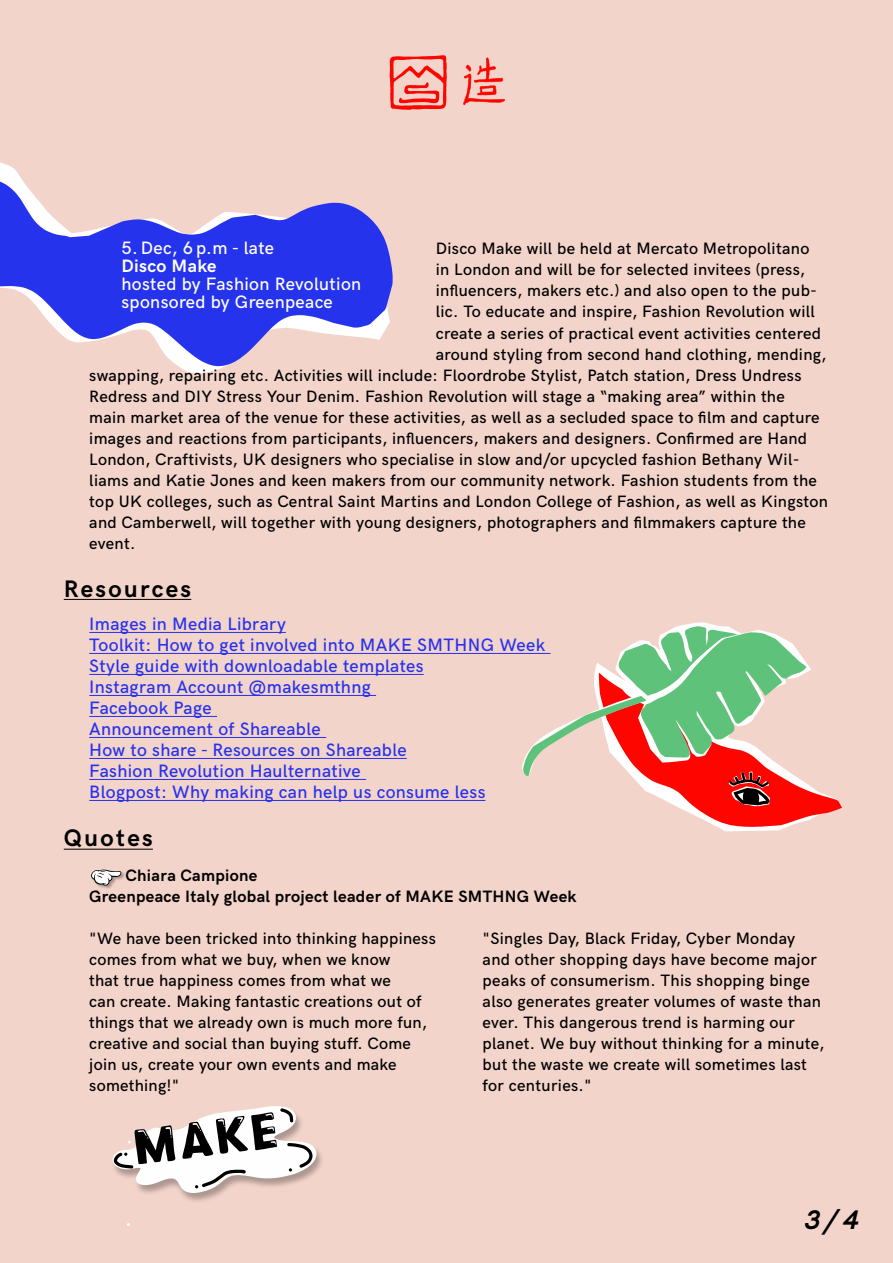
<style>
.page{position:relative;width:893px;height:1263px;background:#f3d4ca}
.page>*{position:absolute;margin:0;border:0;box-sizing:border-box;transform-origin:0 0}
.t1{font:italic 700 27px "HK Grotesk";color:#000}
.t2{font:700 24px "HK Grotesk";letter-spacing:.1em;color:#000}
.t3{font:500 18px/21px "HK Grotesk";letter-spacing:.02em;color:#2632ed}
.t4{font:500 18px/18px "HK Grotesk";letter-spacing:.02em;color:#fff}
.t5{font:700 18px "HK Grotesk";letter-spacing:.02em;color:#fff}
.t6{font:500 16.5px/21px "HK Grotesk";letter-spacing:.02em;color:#000}
.t7{font:700 16.5px/21px "HK Grotesk";letter-spacing:.02em;color:#000}
</style>
<div class="page">
<div style="left:371px;top:35px;width:151px;height:87px;background:#f3d4ca;border-radius:6px"></div>
<svg style="left:393px;top:55px;width:54px;height:55px"></svg>
<svg style="left:463px;top:57px;width:42px;height:48px"></svg>
<svg style="left:0;top:366px;width:390px;height:7px;fill:#f3d4ca"></svg>
<svg style="left:0;top:55px;width:393px;height:311px;fill:#f3d4ca"></svg>
<hr style="left:64px;top:599px;width:127px;height:1px;background:#000">
<hr style="left:89px;top:632px;width:197px;height:1px;background:#2632ed">
<hr style="left:89px;top:653px;width:462px;height:1px;background:#2632ed">
<hr style="left:89px;top:674px;width:335px;height:1px;background:#2632ed">
<hr style="left:89px;top:695px;width:287px;height:1px;background:#2632ed">
<hr style="left:89px;top:716px;width:128px;height:1px;background:#2632ed">
<hr style="left:89px;top:737px;width:237px;height:1px;background:#2632ed">
<hr style="left:89px;top:758px;width:318px;height:1px;background:#2632ed">
<hr style="left:89px;top:779px;width:277px;height:1px;background:#2632ed">
<hr style="left:89px;top:800px;width:396px;height:1px;background:#2632ed">
<hr style="left:64px;top:849px;width:89px;height:1px;background:#000">
<svg style="left:521px;top:622px;width:321px;height:209px"></svg>
<img style="left:90px;top:868px;width:36px;height:23px">
<svg style="left:91px;top:869px;width:30px;height:17px"></svg>
<div style="left:102px;top:1062px;width:238px;height:182px;background:#f3d4ca"></div>
<svg style="left:113px;top:1106px;width:204px;height:87px"></svg>
<p class="t4" style="left:121px;top:238px;width:154px">5.Dec, 6 p.m - late</p>
<p class="t5" style="left:121px;top:253px;width:97px">Disco Make</p>
<p class="t4" style="left:121px;top:274px;width:241px">hosted by Fashion Revolution sponsored by Greenpeace</p>
<p class="t6" style="left:436px;top:237px;width:375px">Disco Make will be held at Mercato Metropolitano</p>
<p class="t6" style="left:436px;top:258px;width:371px">in London and will be for selected invitees (press,</p>
<p class="t6" style="left:436px;top:279px;width:383px">influencers, makers etc.) and also open to the pub-</p>
<p class="t6" style="left:436px;top:300px;width:381px">lic. To educate and inspire, Fashion Revolution will</p>
<p class="t6" style="left:436px;top:321px;width:387px">create a series of practical event activities centered</p>
<p class="t6" style="left:436px;top:342px;width:392px">around styling from second hand clothing, mending,</p>
<p class="t6" style="left:89px;top:363px;width:714px">swapping, repairing etc. Activities will include: Floordrobe Stylist, Patch station, Dress Undress</p>
<p class="t6" style="left:89px;top:384px;width:697px">Redress and DIY Stress Your Denim. Fashion Revolution will stage a “making area” within the</p>
<p class="t6" style="left:89px;top:405px;width:732px">main market area of the venue for these activities, as well as a secluded space to film and capture</p>
<p class="t6" style="left:89px;top:426px;width:719px">images and reactions from participants, influencers, makers and designers. Confirmed are Hand</p>
<p class="t6" style="left:89px;top:447px;width:712px">London, Craftivists, UK designers who specialise in slow and/or upcycled fashion Bethany Wil-</p>
<p class="t6" style="left:89px;top:468px;width:729px">liams and Katie Jones and keen makers from our community network. Fashion students from the</p>
<p class="t6" style="left:89px;top:489px;width:740px">top UK colleges, such as Central Saint Martins and London College of Fashion, as well as Kingston</p>
<p class="t6" style="left:89px;top:510px;width:718px">and Camberwell, will together with young designers, photographers and filmmakers capture the</p>
<p class="t6" style="left:89px;top:531px;width:48px">event.</p>
<h2 class="t2" style="left:64px;top:570px;width:129px">Resources</h2>
<p class="t3" style="left:89px;top:612px;width:457px">Images in Media Library<br>Toolkit: How to get involved into MAKE SMTHNG Week Style guide with downloadable templates<br>Instagram Account @makesmthng<br>Facebook Page<br>Announcement of Shareable<br>How to share - Resources on Shareable<br>Fashion Revolution Haulternative<br>Blogpost: Why making can help us consume less</p>
<h2 class="t2" style="left:64px;top:820px;width:91px">Quotes</h2>
<p class="t7" style="left:89px;top:864px;width:489px;text-indent:36px">Chiara Campione<br>Greenpeace Italy global project leader of MAKE SMTHNG Week</p>
<p class="t6" style="left:483px;top:926px;width:343px">"Singles Day, Black Friday, Cyber Monday and other shopping days have become major peaks of consumerism. This shopping binge also generates greater volumes of waste than ever. This dangerous trend is harming our planet. We buy without thinking for a minute, but the waste we create will sometimes last for centuries."</p>
<p class="t6" style="left:89px;top:926px;width:348px">"We have been tricked into thinking happiness comes from what we buy, when we know<br>that true happiness comes from what we<br>can create. Making fantastic creations out of things that we already own is much more fun, creative and social than buying stuff. Come join us, create your own events and make something!"</p>
<h1 class="t1" style="left:805px;top:1199px;width:56px">3/4</h1>
</div>
